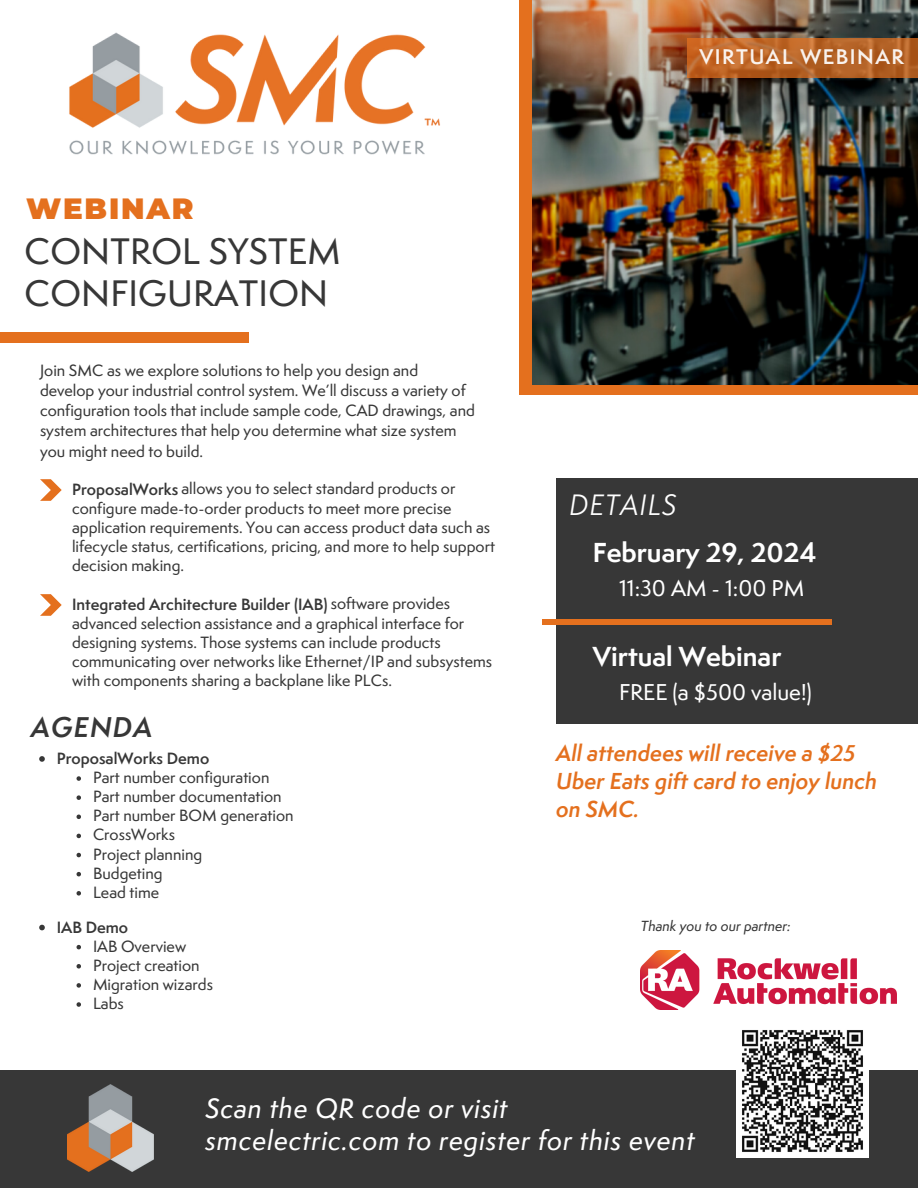
<style>
.page{position:relative;width:918px;height:1188px;background:#fff}
.page>*{position:absolute;margin:0;border:0;box-sizing:border-box;transform-origin:0 0}
.t1{font:500 33.9px/42.2px "Semplicita Pro";letter-spacing:.005em;color:#373737}
.t2{font:900 29.25px "Montserrat";letter-spacing:.065em;color:#e4701e}
.t3{font:italic 27.15px "Semplicita Pro";letter-spacing:.035em;color:#fff}
.t4{font:italic 600 26.25px "Semplicita Pro";letter-spacing:.04em;color:#373737}
.t5{font:25.8px/32.7px "Semplicita Pro Med It";letter-spacing:.03em;color:#fff}
.t6{font:700 25.2px "Semplicita Pro";color:#fff}
.t7{font:italic 600 21.3px/28.2px "Semplicita Pro";color:#e4701e}
.t8{font:500 21px "Semplicita Pro";color:#fff}
.t9{font:600 19.5px "Semplicita Pro";letter-spacing:.075em;color:#fff}
.t10{font:500 15px/19.2px "Semplicita Pro";color:#373737}
.t11{font:600 15px "Semplicita Pro";color:#373737}
.t12{font:13.5px "Semplicita Pro Med It";color:#373737}
.s1{font-weight:600}
.s2{font-weight:500}
</style>
<div class="page">
<div style="left:0;top:332px;width:249px;height:11px;background:#e4701e"></div>
<div style="left:520px;top:0;width:398px;height:394px;background:#e4701e"></div>
<img style="left:532px;top:0;width:386px;height:384px">
<svg style="left:687px;top:38px;width:231px;height:40px;background:#b96326"></svg>
<img style="left:69px;top:32px;width:371px;height:123px">
<div style="left:0;top:1070px;width:918px;height:118px;background:#373737"></div>
<img style="left:68px;top:1084px;width:85px;height:87px">
<div style="left:556px;top:479px;width:362px;height:245px;background:#373737"></div>
<div style="left:542px;top:620px;width:290px;height:5px;background:#e4701e"></div>
<img style="left:641px;top:951px;width:255px;height:58px">
<svg style="left:40px;top:479px;width:22px;height:22px"></svg>
<svg style="left:40px;top:594px;width:22px;height:22px"></svg>
<svg style="left:39px;top:756px;width:6px;height:6px"></svg>
<svg style="left:77px;top:776px;width:4px;height:5px"></svg>
<svg style="left:77px;top:795px;width:4px;height:5px"></svg>
<svg style="left:77px;top:815px;width:4px;height:4px"></svg>
<svg style="left:77px;top:834px;width:4px;height:4px"></svg>
<svg style="left:77px;top:853px;width:4px;height:4px"></svg>
<svg style="left:77px;top:872px;width:4px;height:4px"></svg>
<svg style="left:77px;top:891px;width:4px;height:5px"></svg>
<svg style="left:39px;top:925px;width:6px;height:5px"></svg>
<svg style="left:77px;top:945px;width:4px;height:4px"></svg>
<svg style="left:77px;top:964px;width:4px;height:5px"></svg>
<svg style="left:77px;top:983px;width:4px;height:5px"></svg>
<svg style="left:77px;top:1002px;width:4px;height:5px"></svg>
<img style="left:736px;top:1030px;width:133px;height:127px">
<h6 class="t2" style="left:26px;top:190px;width:169px">WEBINAR</h6>
<p class="t1" style="left:25px;top:230px;width:318px">CONTROL SYSTEM<br>CONFIGURATION</p>
<p class="t10" style="left:40px;top:360px;width:436px;line-height:20.2px">Join SMC as we explore solutions to help you design and develop your industrial control system. We’ll discuss a variety of configuration tools that include sample code, CAD drawings, and system architectures that help you determine what size system you might need to build.</p>
<p class="t10" style="left:72px;top:479px;width:385px"><span class="s1">ProposalWorks</span> allows you to select standard products or</p>
<p class="t10" style="left:72px;top:498px;width:424px">configure made-to-order products to meet more precise application requirements. You can access product data such as lifecycle status, certifications, pricing, and more to help support decision making.</p>
<p class="t11" style="left:72px;top:593px;width:380px">Integrated Architecture Builder (IAB) <span class="s2">software provides</span></p>
<p class="t10" style="left:72px;top:613px;width:422px">advanced selection assistance and a graphical interface for designing systems. Those systems can include products communicating over networks like Ethernet/IP and subsystems with components sharing a backplane like PLCs.</p>
<p class="t4" style="left:31px;top:708px;width:122px">AGENDA</p>
<h3 class="t11" style="left:57px;top:747px;width:154px">ProposalWorks Demo</h3>
<h5 class="t10" style="left:93px;top:768px;width:178px">Part number configuration</h5>
<h6 class="t10" style="left:93px;top:787px;width:190px">Part number documentation</h6>
<h5 class="t10" style="left:93px;top:806px;width:202px">Part number BOM generation</h5>
<p class="t10" style="left:93px;top:825px;width:84px">CrossWorks</p>
<p class="t10" style="left:93px;top:844px;width:111px">Project planning</p>
<p class="t10" style="left:93px;top:863px;width:71px">Budgeting</p>
<p class="t10" style="left:93px;top:882px;width:68px">Lead time</p>
<p class="t11" style="left:57px;top:916px;width:73px">IAB Demo</p>
<p class="t10" style="left:93px;top:936px;width:95px">IAB Overview</p>
<p class="t10" style="left:93px;top:955px;width:108px">Project creation</p>
<p class="t10" style="left:93px;top:975px;width:121px">Migration wizards</p>
<p class="t10" style="left:93px;top:994px;width:32px">Labs</p>
<h3 class="t9" style="left:700px;top:43px;width:206px">VIRTUAL WEBINAR</h3>
<p class="t3" style="left:569px;top:486px;width:109px">DETAILS</p>
<h4 class="t6" style="left:593px;top:533px;width:225px">February 29, 2024</h4>
<p class="t8" style="left:619px;top:573px;width:187px">11:30 AM - 1:00 PM</p>
<p class="t6" style="left:593px;top:638px;width:190px">Virtual Webinar</p>
<p class="t8" style="left:619px;top:677px;width:194px">FREE (a $500 value!)</p>
<p class="t7" style="left:556px;top:739px;width:322px">All attendees will receive a $25<br>Uber Eats gift card to enjoy lunch on SMC.</p>
<p class="t12" style="left:641px;top:916px;width:151px">Thank you to our partner:</p>
<p class="t5" style="left:206px;top:1092px;width:491px">Scan the QR code or visit smcelectric.com to register for this event</p>
</div>
